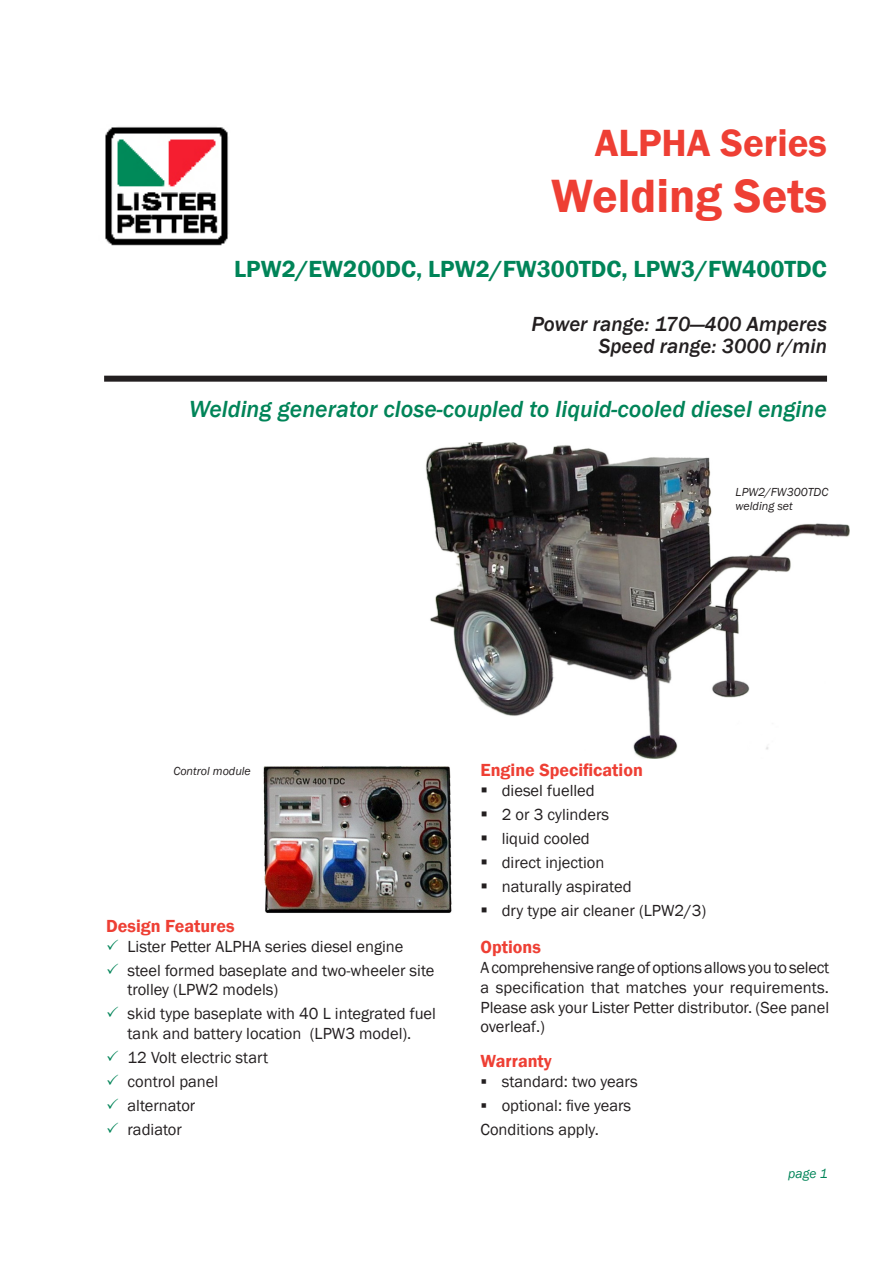
<style>
.page{position:relative;width:893px;height:1263px;background:#fff}
.page>*{position:absolute;margin:0;border:0;box-sizing:border-box;transform-origin:0 0}
.Headline_1{font:600 48px "Franklin Gothic";color:#ee3f34}
.Headline_2{font:600 39px "Franklin Gothic";color:#ee3f34}
.Slogan{font:italic 500 24px "Franklin Gothic";color:#008458}
.Model_no{font:600 24px "Franklin Gothic";color:#008458}
.Model_no-2{font:italic 500 21px "Franklin Gothic";color:#231f20}
.Subhead_1{font:600 18px "Franklin Gothic";color:#ee3f34}
.Features1{font:16.5px/19.8px "Franklin Gothic";color:#231f20}
.Body_Text_Large{font:16.5px/19.8px "Franklin Gothic";color:#231f20;text-align:justify}
.Small_print{font:italic 13.5px "Franklin Gothic";color:#008458}
.t1{font:italic 12px/14.4px "Franklin Gothic";color:#231f20}
</style>
<div class="page">
<div style="left:104px;top:376px;width:723px;height:6px;background:#231f20"></div>
<img style="left:105px;top:126px;width:124px;height:120px">
<img style="left:425px;top:442px;width:424px;height:316px">
<img style="left:263px;top:766px;width:189px;height:147px">
<p class="Headline_2" style="left:595px;top:119px;width:234px">ALPHA Series</p>
<p class="Headline_1" style="left:551px;top:167px;width:277px">Welding Sets</p>
<p class="Model_no" style="left:234px;top:255px;width:594px">LPW2/EW200DC, LPW2/FW300TDC, LPW3/FW400TDC</p>
<p class="Model_no-2" style="left:531px;top:310px;width:297px">Power range: 170—400 Amperes</p>
<p class="Model_no-2" style="left:599px;top:333px;width:230px">Speed range: 3000 r/min</p>
<p class="Slogan" style="left:189px;top:394px;width:639px">Welding generator close-coupled to liquid-cooled diesel engine</p>
<p class="t1" style="left:736px;top:485px;width:94px">LPW2/FW300TDC welding set</p>
<p class="t1" style="left:173px;top:764px;width:79px">Control module</p>
<p class="Subhead_1" style="left:106px;top:914px;width:130px">Design Features</p>
<p class="Features1" style="left:128px;top:936px;width:277px">Lister Petter ALPHA series diesel engine</p>
<p class="Features1" style="left:128px;top:960px;width:308px">steel formed baseplate and two-wheeler site trolley (LPW2 models)</p>
<p class="Features1" style="left:128px;top:1004px;width:310px">skid type baseplate with 40 L integrated fuel tank and battery location (LPW3 model).</p>
<p class="Features1" style="left:128px;top:1048px;width:142px">12 Volt electric start</p>
<p class="Features1" style="left:128px;top:1072px;width:92px">control panel</p>
<p class="Features1" style="left:128px;top:1096px;width:69px">alternator</p>
<p class="Features1" style="left:128px;top:1120px;width:56px">radiator</p>
<p class="Subhead_1" style="left:480px;top:759px;width:164px">Engine Specification</p>
<p class="Features1" style="left:480px;top:781px;width:116px">▪ diesel fuelled</p>
<p class="Features1" style="left:480px;top:805px;width:130px">▪ 2 or 3 cylinders</p>
<p class="Features1" style="left:480px;top:829px;width:111px">▪ liquid cooled</p>
<p class="Features1" style="left:480px;top:853px;width:125px">▪ direct injection</p>
<p class="Features1" style="left:480px;top:877px;width:153px">▪ naturally aspirated</p>
<p class="Features1" style="left:480px;top:901px;width:227px">▪ dry type air cleaner (LPW2/3)</p>
<p class="Subhead_1" style="left:480px;top:936px;width:62px">Options</p>
<p class="Body_Text_Large" style="left:480px;top:958px;width:350px">A comprehensive range of options allows you to select a specification that matches your requirements.<br>Please ask your Lister Petter distributor. (See panel overleaf.)</p>
<p class="Subhead_1" style="left:480px;top:1050px;width:73px">Warranty</p>
<p class="Features1" style="left:480px;top:1071px;width:159px">▪ standard: two years</p>
<p class="Features1" style="left:480px;top:1096px;width:152px">▪ optional: five years</p>
<p class="Features1" style="left:480px;top:1120px;width:120px">Conditions apply.</p>
<p class="Small_print" style="left:790px;top:1163px;width:41px">page 1</p>
</div>
